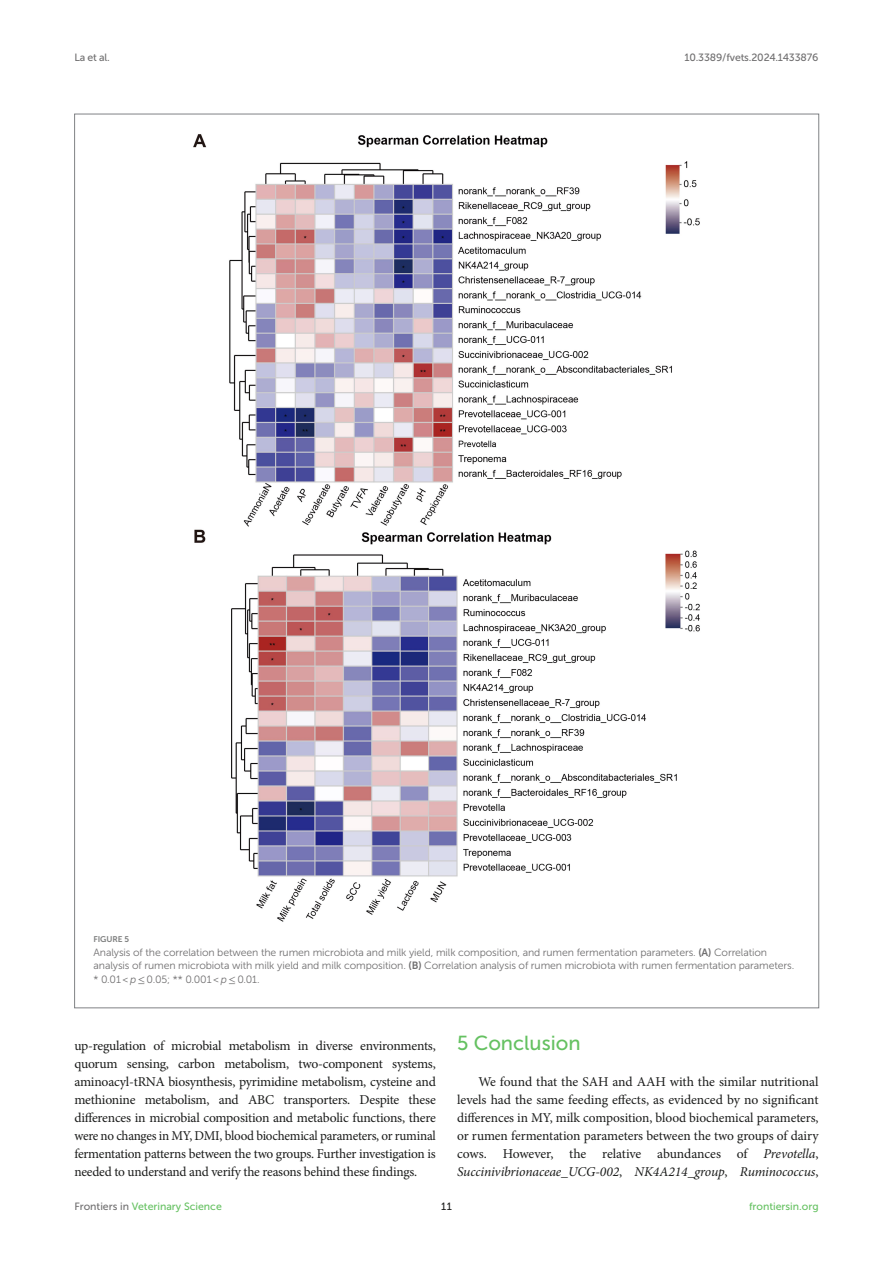
<style>
.page{position:relative;width:893px;height:1263px;background:#fff}
.page>*{position:absolute;margin:0;border:0;box-sizing:border-box;transform-origin:0 0}
.HEAD_1{font:20.25px "Museo Sans 500";color:#65c161}
.TEXT{font:13.5px/18px "Minion Pro";letter-spacing:-.015em;color:#1b1c1b;text-align:justify}
.TEXT_FLUSH{font:13.5px/18px "Minion Pro";letter-spacing:-.01em;color:#1b1c1b;text-align:justify}
.FIG_LEG{font:10.5px/13.5px "Museo Sans 300";letter-spacing:-.01em;color:#706f70}
.t1{font:10.5px "Museo Sans 500";color:#65c161}
.t2{font:10.5px "Museo Sans 500";letter-spacing:-.015em;color:#706f70}
.t3{font:10.5px "Museo Sans 500";color:#1b1c1b}
.FIG_HD{font:8.25px "Museo Sans 700";letter-spacing:-.01em;color:#7e7f7f}
.s1{font-family:"Museo Sans 700"}
.s2{font-style:italic}
.s3{font-family:"STIX General"}
.s4{color:#706f70}
</style>
<div class="page">
<img style="left:193px;top:134px;width:507px;height:788px">
<p class="t2" style="left:74px;top:51px;width:37px">La et al.</p>
<p class="t2" style="left:684px;top:51px;width:136px">10.3389/fvets.2024.1433876</p>
<p class="FIG_HD" style="left:94px;top:935px;width:37px">FIGURE 5</p>
<p class="FIG_LEG" style="left:94px;top:945px;width:702px">Analysis of the correlation between the rumen microbiota and milk yield, milk composition, and rumen fermentation parameters. <span class="s1">(A)</span> Correlation analysis of rumen microbiota with milk yield and milk composition. <span class="s1">(B)</span> Correlation analysis of rumen microbiota with rumen fermentation parameters. * 0.01 &lt; <span class="s2">p</span> <span class="s3">≤</span> 0.05; ** 0.001 &lt; <span class="s2">p</span> <span class="s3">≤</span> 0.01.</p>
<p class="TEXT" style="left:74px;top:1037px;width:363px">up-regulation of microbial metabolism in diverse environments, quorum sensing, carbon metabolism, two-component systems, aminoacyl-tRNA biosynthesis, pyrimidine metabolism, cysteine and methionine metabolism, and ABC transporters. Despite these differences in microbial composition and metabolic functions, there were no changes in MY, DMI, blood biochemical parameters, or ruminal fermentation patterns between the two groups. Further investigation is needed to understand and verify the reasons behind these findings.</p>
<p class="HEAD_1" style="left:457px;top:1032px;width:125px">5 Conclusion</p>
<p class="TEXT_FLUSH" style="left:457px;top:1073px;width:363px;text-indent:21px">We found that the SAH and AAH with the similar nutritional levels had the same feeding effects, as evidenced by no significant differences in MY, milk composition, blood biochemical parameters, or rumen fermentation parameters between the two groups of dairy cows. However, the relative abundances of <span class="s2">Prevotella</span>, <span class="s2">Succinivibrionaceae_UCG-002</span>, <span class="s2">NK4A214_group</span>, <span class="s2">Ruminococcus</span>,</p>
<p class="t1" style="left:74px;top:1200px;width:149px"><span class="s4">Frontiers in</span> Veterinary Science</p>
<p class="t3" style="left:441px;top:1200px;width:12px">11</p>
<p class="t1" style="left:749px;top:1200px;width:71px">frontiersin.org</p>
</div>
